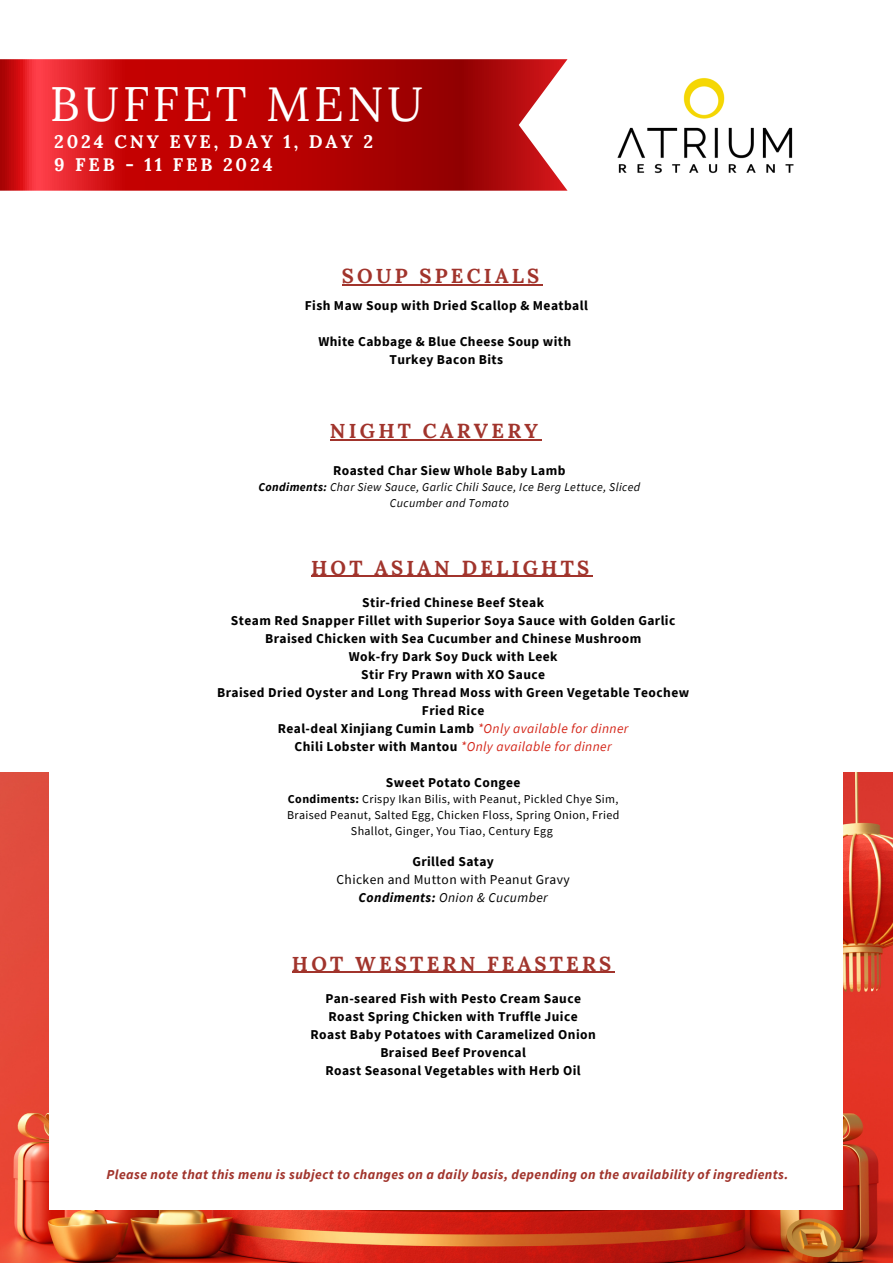
<style>
.page{position:relative;width:893px;height:1264px;background:#fff}
.page>*{position:absolute;margin:0;border:0;box-sizing:border-box;transform-origin:0 0}
.t1{font:48.15px "Lora";letter-spacing:.07em;color:#fff}
.t2{font:700 20.25px "Lora";letter-spacing:.16em;color:#a1342c}
.t3{font:700 18.15px "Lora";letter-spacing:.16em;color:#fff}
.t4{font:italic 700 13.65px "Source Sans Pro";letter-spacing:.03em;color:#a1342c}
.t5{font:700 13.5px/18px "Source Sans Pro";letter-spacing:.03em;color:#000;text-align:center}
.t6{font:italic 13.5px "Source Sans Pro";letter-spacing:.03em;color:#d42518}
.t7{font:13.5px "Source Sans Pro";letter-spacing:.03em;color:#000}
.t8{font:italic 13.5px "Source Sans Pro";letter-spacing:.03em;color:#000}
.t9{font:12px/16px "Source Sans Pro";letter-spacing:.03em;color:#000;text-align:center}
.t10{font:italic 12px/16px "Source Sans Pro";letter-spacing:.03em;color:#000;text-align:center}
.s1{font-weight:700}
.s2{font-weight:400;font-style:italic;color:#d42518}
.s3{font-weight:700;font-style:normal;color:#000}
</style>
<div class="page">
<img style="left:0;top:772px;width:892px;height:490px">
<div style="left:50px;top:15px;width:792px;height:1194px;background:#fff"></div>
<img style="left:617px;top:78px;width:177px;height:96px">
<svg style="left:0;top:59px;width:567px;height:132px;background:#be1214"></svg>
<hr style="left:311px;top:575px;width:281px;height:2px;background:#a1342c">
<hr style="left:292px;top:971px;width:322px;height:1px;background:#a1342c">
<hr style="left:342px;top:284px;width:200px;height:2px;background:#a1342c">
<hr style="left:330px;top:439px;width:211px;height:1px;background:#a1342c">
<p class="t1" style="left:50px;top:73px;width:375px">BUFFET MENU</p>
<p class="t3" style="left:54px;top:129px;width:320px">2024 CNY EVE, DAY 1, DAY 2</p>
<p class="t3" style="left:54px;top:153px;width:220px">9 FEB - 11 FEB 2024</p>
<p class="t2" style="left:342px;top:263px;width:199px">SOUP SPECIALS</p>
<p class="t5" style="left:305px;top:296px;width:284px">Fish Maw Soup with Dried Scallop &amp; Meatball</p>
<p class="t5" style="left:318px;top:332px;width:254px">White Cabbage &amp; Blue Cheese Soup with</p>
<p class="t5" style="left:389px;top:350px;width:115px">Turkey Bacon Bits</p>
<p class="t2" style="left:330px;top:418px;width:210px">NIGHT CARVERY</p>
<p class="t5" style="left:333px;top:461px;width:234px">Roasted Char Siew Whole Baby Lamb</p>
<p class="t10" style="left:258px;top:478px;width:383px"><span class="s1">Condiments:</span> Char Siew Sauce, Garlic Chili Sauce, Ice Berg Lettuce, Sliced<br>Cucumber and Tomato</p>
<p class="t2" style="left:311px;top:554px;width:280px">HOT ASIAN DELIGHTS</p>
<p class="t5" style="left:362px;top:593px;width:183px">Stir-fried Chinese Beef Steak</p>
<p class="t5" style="left:231px;top:610px;width:446px">Steam Red Snapper Fillet with Superior Soya Sauce with Golden Garlic</p>
<p class="t5" style="left:265px;top:628px;width:377px">Braised Chicken with Sea Cucumber and Chinese Mushroom</p>
<p class="t5" style="left:349px;top:646px;width:210px">Wok-fry Dark Soy Duck with Leek</p>
<p class="t5" style="left:361px;top:664px;width:185px">Stir Fry Prawn with XO Sauce</p>
<p class="t5" style="left:217px;top:682px;width:473px">Braised Dried Oyster and Long Thread Moss with Green Vegetable Teochew<br>Fried Rice</p>
<p class="t5" style="left:278px;top:718px;width:352px">Real-deal Xinjiang Cumin Lamb <span class="s2">*Only available for dinner</span></p>
<p class="t6" style="left:294px;top:737px;width:318px"><span class="s3">Chili Lobster with Mantou</span> *Only available for dinner</p>
<p class="t5" style="left:386px;top:773px;width:136px">Sweet Potato Congee</p>
<p class="t9" style="left:287px;top:790px;width:334px"><span class="s1">Condiments:</span> Crispy Ikan Bilis, with Peanut, Pickled Chye Sim,<br>Braised Peanut, Salted Egg, Chicken Floss, Spring Onion, Fried<br>Shallot, Ginger, You Tiao, Century Egg</p>
<p class="t5" style="left:412px;top:852px;width:83px">Grilled Satay</p>
<p class="t7" style="left:336px;top:871px;width:235px">Chicken and Mutton with Peanut Gravy</p>
<p class="t8" style="left:358px;top:889px;width:191px"><span class="s1">Condiments:</span> Onion &amp; Cucumber</p>
<p class="t2" style="left:292px;top:950px;width:321px">HOT WESTERN FEASTERS</p>
<p class="t5" style="left:325px;top:989px;width:257px">Pan-seared Fish with Pesto Cream Sauce</p>
<p class="t5" style="left:328px;top:1007px;width:250px">Roast Spring Chicken with Truffle Juice</p>
<p class="t5" style="left:310px;top:1025px;width:286px">Roast Baby Potatoes with Caramelized Onion</p>
<p class="t5" style="left:380px;top:1043px;width:147px">Braised Beef Provencal</p>
<p class="t5" style="left:325px;top:1061px;width:257px">Roast Seasonal Vegetables with Herb Oil</p>
<p class="t4" style="left:107px;top:1165px;width:683px">Please note that this menu is subject to changes on a daily basis, depending on the availability of ingredients.</p>
</div>
